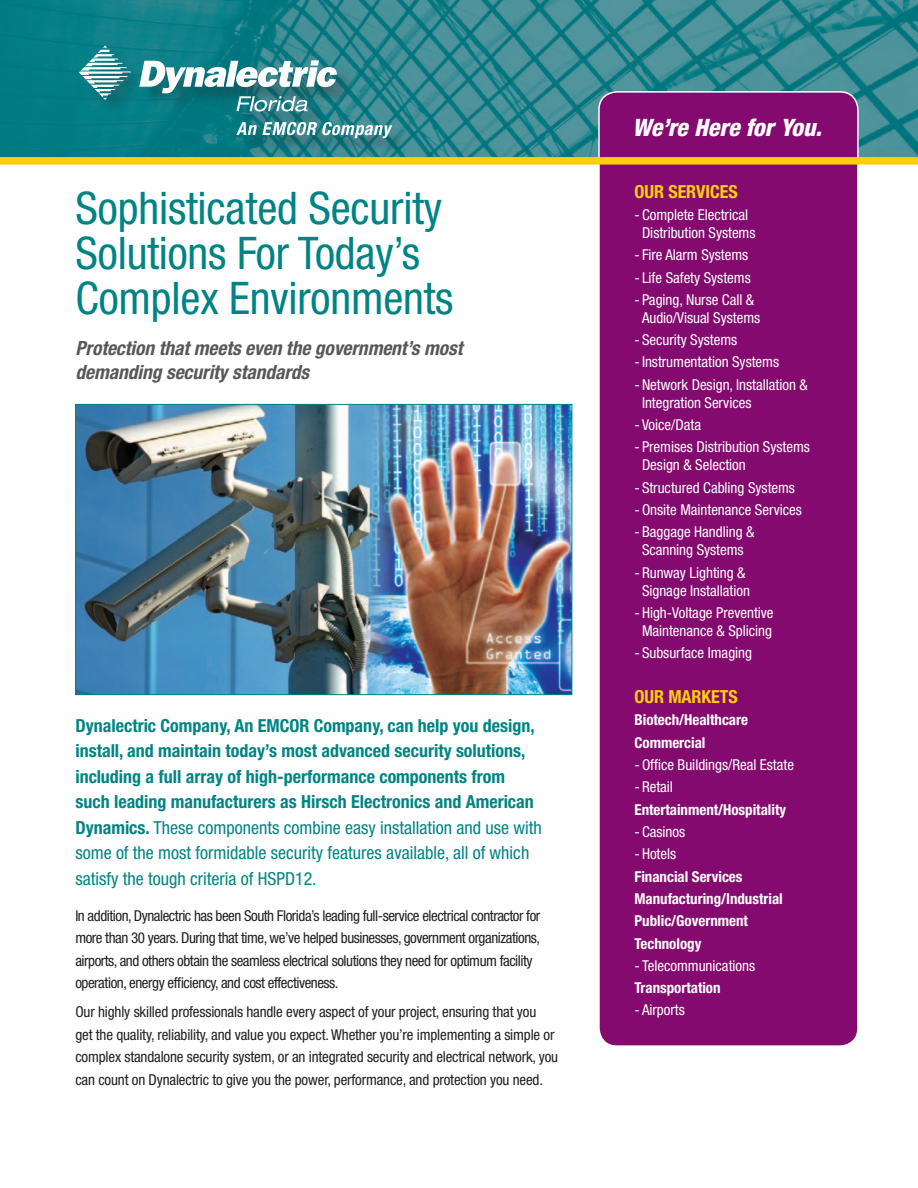
<style>
.page{position:relative;width:918px;height:1188px;background:#fff}
.page>*{position:absolute;margin:0;border:0;box-sizing:border-box;transform-origin:0 0}
.t1{font:condensed 45px/45px "Helvetica Neue";letter-spacing:-.005em;color:#008483}
.t2{font:italic 800 condensed 24px "Helvetica Neue";color:#fff}
.t3{font:italic 700 condensed 19.5px/24px "Helvetica Neue";letter-spacing:-.005em;color:#57585a}
.t4{font:700 condensed 18px/25.5px "Helvetica Neue";color:#008483}
.t5{font:700 condensed 18px "Helvetica Neue";color:#fece08}
.t6{font:condensed 15px/18px "Helvetica Neue";color:#fff;text-align:center}
.t7{font:condensed 15px/22.5px "Helvetica Neue";letter-spacing:-.01em;color:#231f20}
.t8{font:condensed 15px/22.5px "Helvetica Neue";letter-spacing:-.03em;color:#231f20}
.t9{font:700 condensed 15px/22.4px "Helvetica Neue";color:#fff}
.s1{font-weight:400}
</style>
<div class="page">
<img style="left:0;top:0;width:918px;height:157px">
<div style="left:81px;top:48px;width:328px;height:107px;background:#231f20;opacity:.34"></div>
<svg style="left:236px;top:122px;width:156px;height:16px"></svg>
<svg style="left:79px;top:45px;width:52px;height:55px"></svg>
<svg style="left:139px;top:60px;width:198px;height:52px"></svg>
<img style="left:77px;top:406px;width:493px;height:287px">
<div style="left:75px;top:404px;width:497px;height:291px;border:1px solid #008483"></div>
<div style="left:599px;top:92px;width:259px;height:954px;background:#850a70;border-radius:18px"></div>
<div style="left:598px;top:91px;width:261px;height:956px;border:2px solid #fff;border-radius:18px"></div>
<div style="left:0;top:157px;width:918px;height:8px;background:#fece08"></div>
<h1 class="t1" style="left:76px;top:186px;width:379px">Sophisticated Security<br>Solutions For Today’s<br>Complex Environments</h1>
<h3 class="t3" style="left:76px;top:336px;width:388px">Protection that meets even the government’s most demanding security standards</h3>
<p class="t4" style="left:75px;top:712px;width:468px">Dynalectric Company, An EMCOR Company, can help you design, install, and maintain today’s most advanced security solutions, including a full array of high-performance components from such leading manufacturers as Hirsch Electronics and American Dynamics. <span class="s1">These components combine easy installation and use with some of the most formidable security features available, all of which satisfy the tough criteria of HSPD12.</span></p>
<p class="t8" style="left:75px;top:904px;width:466px">In addition, Dynalectric has been South Florida’s leading full-service electrical contractor for more than 30 years. During that time, we’ve helped businesses, government organizations, airports, and others obtain the seamless electrical solutions they need for optimum facility operation, energy efficiency, and cost effectiveness.</p>
<p class="t7" style="left:75px;top:1001px;width:484px">Our highly skilled professionals handle every aspect of your project, ensuring that you<br>get the quality, reliability, and value you expect. Whether you’re implementing a simple or complex standalone security system, or an integrated security and electrical network, you can count on Dynalectric to give you the power, performance, and protection you need.</p>
<h2 class="t2" style="left:633px;top:113px;width:191px">We’re Here for You.</h2>
<p class="t5" style="left:634px;top:180px;width:105px">OUR SERVICES</p>
<p class="t6" style="left:634px;top:205px;width:123px">- Complete Electrical<br>Distribution Systems</p>
<p class="t6" style="left:634px;top:246px;width:115px">- Fire Alarm Systems</p>
<p class="t6" style="left:634px;top:268px;width:118px">- Life Safety Systems</p>
<p class="t6" style="left:634px;top:290px;width:127px">- Paging, Nurse Call &amp;<br>Audio/Visual Systems</p>
<p class="t6" style="left:634px;top:329px;width:146px;line-height:22.4px;text-align:left">- Security Systems -Instrumentation Systems</p>
<p class="t6" style="left:642px;top:375px;width:167px;text-align:left;text-indent:-8px">- Network Design, Installation &amp;<br>Integration Services</p>
<p class="t6" style="left:634px;top:416px;width:68px">- Voice/Data</p>
<p class="t6" style="left:642px;top:438px;width:169px;text-align:left;text-indent:-8px">- Premises Distribution Systems<br>Design &amp; Selection</p>
<p class="t6" style="left:634px;top:478px;width:162px">- Structured Cabling Systems</p>
<p class="t6" style="left:634px;top:501px;width:169px">- Onsite Maintenance Services</p>
<p class="t6" style="left:634px;top:523px;width:122px">- Baggage Handling &amp;<br>Scanning Systems</p>
<p class="t6" style="left:634px;top:563px;width:117px">- Runway Lighting &amp;<br>Signage Installation</p>
<p class="t6" style="left:634px;top:604px;width:141px">- High-Voltage Preventive<br>Maintenance &amp; Splicing</p>
<p class="t6" style="left:634px;top:644px;width:119px">- Subsurface Imaging</p>
<p class="t5" style="left:634px;top:686px;width:105px">OUR MARKETS</p>
<p class="t9" style="left:634px;top:709px;width:115px">Biotech/Healthcare<br>Commercial</p>
<p class="t6" style="left:634px;top:756px;width:161px">- Office Buildings/Real Estate</p>
<p class="t6" style="left:634px;top:778px;width:40px">- Retail</p>
<p class="t9" style="left:634px;top:798px;width:153px">Entertainment/Hospitality</p>
<p class="t6" style="left:634px;top:823px;width:52px">- Casinos</p>
<p class="t6" style="left:634px;top:845px;width:43px">- Hotels</p>
<p class="t9" style="left:634px;top:865px;width:150px">Financial Services<br>Manufacturing/Industrial<br>Public/Government<br>Technology</p>
<p class="t6" style="left:634px;top:956px;width:122px">- Telecommunications</p>
<p class="t9" style="left:634px;top:976px;width:88px">Transportation</p>
<p class="t6" style="left:634px;top:1001px;width:52px">- Airports</p>
</div>
